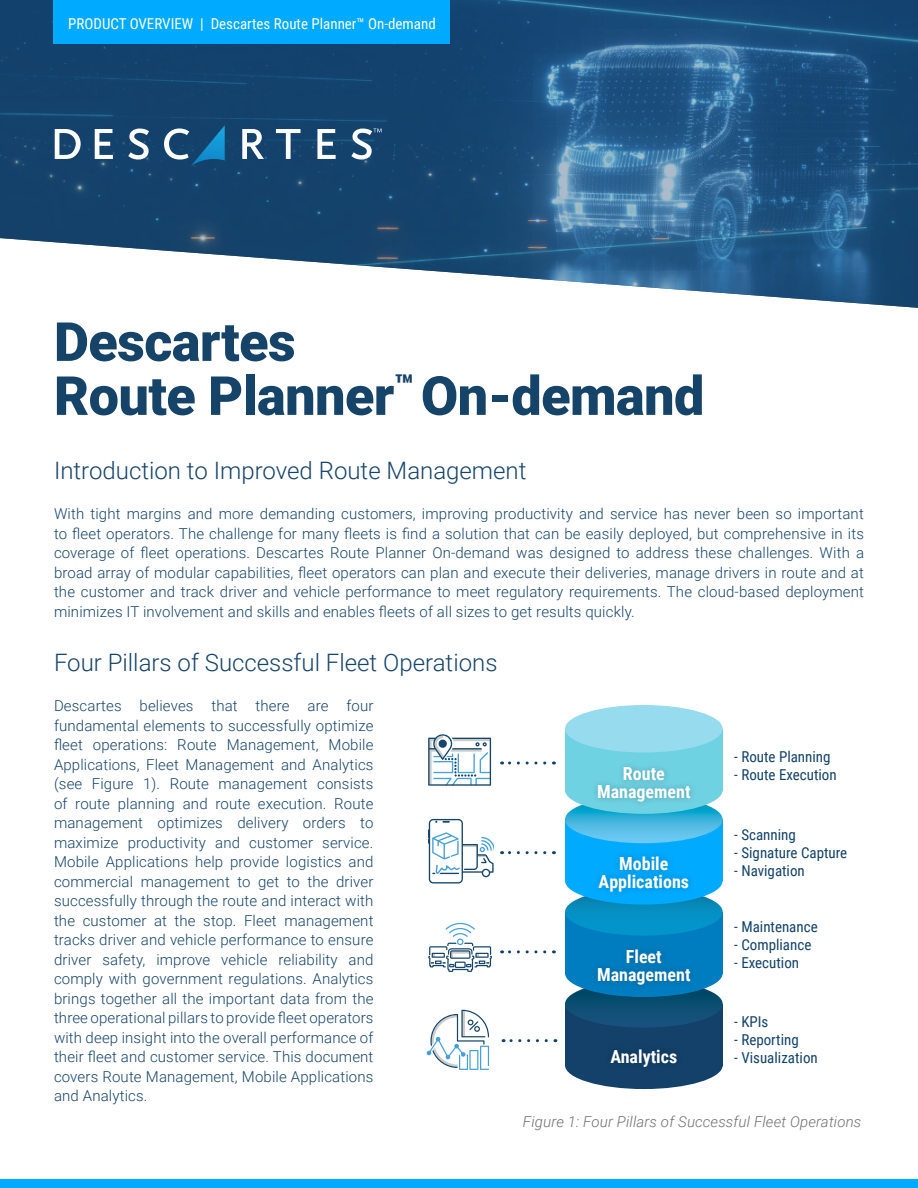
<style>
.page{position:relative;width:918px;height:1188px;background:#fff}
.page>*{position:absolute;margin:0;border:0;box-sizing:border-box;transform-origin:0 0}
.t1{font:900 54px/54px "Roboto";letter-spacing:-.01em;color:#164469}
.t2{font:300 24px "Roboto";color:#164469}
.t3{font:700 18px/18px "Roboto Condensed";color:#fff;text-align:center}
.t4{font:300 15px/19.5px "Roboto";letter-spacing:.01em;color:#164469;text-align:justify}
.t5{font:15px "Roboto Condensed";color:#124269}
.t6{font:15px "Roboto Condensed";color:#fff}
.t7{font:italic 300 15px "Roboto";letter-spacing:.01em;color:#6f7070}
</style>
<div class="page">
<div style="left:565px;top:1042px;width:158px;height:47px;background:#134169;border-radius:50%"></div>
<div style="left:565px;top:1004px;width:158px;height:62px;background:#134169"></div>
<svg style="left:565px;top:980px;width:158px;height:48px"></svg>
<img style="left:0;top:0;width:918px;height:308px">
<div style="left:53px;top:0;width:397px;height:43px;background:#0af"></div>
<div style="left:0;top:1179px;width:918px;height:9px;background:#0af"></div>
<svg style="left:95px;top:129px;width:18px;height:30px"></svg>
<svg style="left:128px;top:129px;width:21px;height:31px"></svg>
<svg style="left:164px;top:125px;width:61px;height:41px;background:#2c6690"></svg>
<svg style="left:55px;top:129px;width:26px;height:30px"></svg>
<svg style="left:242px;top:129px;width:22px;height:30px"></svg>
<svg style="left:276px;top:129px;width:25px;height:30px"></svg>
<svg style="left:317px;top:129px;width:19px;height:30px"></svg>
<svg style="left:351px;top:129px;width:31px;height:31px"></svg>
<div style="left:565px;top:950px;width:158px;height:47px;background:#007dc0;border-radius:50%"></div>
<div style="left:565px;top:912px;width:158px;height:61px;background:#007dc0"></div>
<svg style="left:565px;top:891px;width:158px;height:45px"></svg>
<div style="left:565px;top:857px;width:158px;height:48px;background:#0af;border-radius:50%"></div>
<div style="left:565px;top:819px;width:158px;height:62px;background:#0af"></div>
<svg style="left:565px;top:796px;width:158px;height:47px"></svg>
<div style="left:565px;top:766px;width:158px;height:48px;background:#6fd2e3;border-radius:50%"></div>
<div style="left:565px;top:729px;width:158px;height:61px;background:#6fd2e3"></div>
<div style="left:565px;top:705px;width:158px;height:48px;background:#97dbee;border-radius:50%"></div>
<svg style="left:428px;top:819px;width:66px;height:65px"></svg>
<svg style="left:428px;top:734px;width:63px;height:52px"></svg>
<svg style="left:428px;top:923px;width:64px;height:49px"></svg>
<svg style="left:427px;top:1010px;width:62px;height:60px"></svg>
<div style="left:591px;top:760px;width:106px;height:49px;background:#000;opacity:.25"></div>
<div style="left:591px;top:942px;width:106px;height:50px;background:#000;opacity:.25"></div>
<div style="left:592px;top:849px;width:103px;height:49px;background:#000;opacity:.25"></div>
<svg style="left:502px;top:762px;width:43px;height:3px"></svg>
<svg style="left:502px;top:851px;width:43px;height:3px"></svg>
<svg style="left:502px;top:950px;width:43px;height:3px"></svg>
<svg style="left:503px;top:1039px;width:43px;height:3px"></svg>
<p class="t6" style="left:68px;top:14px;width:369px">PRODUCT OVERVIEW | Descartes Route Planner™ On-demand</p>
<h1 class="t1" style="left:54px;top:313px;width:652px">Descartes<br>Route Planner<sup>™</sup> On-demand</h1>
<h2 class="t2" style="left:54px;top:454px;width:474px">Introduction to Improved Route Management</h2>
<p class="t4" style="left:54px;top:504px;width:812px">With tight margins and more demanding customers, improving productivity and service has never been so important to fleet operators. The challenge for many fleets is find a solution that can be easily deployed, but comprehensive in its coverage of fleet operations. Descartes Route Planner On-demand was designed to address these challenges. With a broad array of modular capabilities, fleet operators can plan and execute their deliveries, manage drivers in route and at the customer and track driver and vehicle performance to meet regulatory requirements. The cloud-based deployment minimizes IT involvement and skills and enables fleets of all sizes to get results quickly.</p>
<h2 class="t2" style="left:54px;top:645px;width:445px">Four Pillars of Successful Fleet Operations</h2>
<p class="t4" style="left:54px;top:695px;width:321px">Descartes believes that there are four fundamental elements to successfully optimize fleet operations: Route Management, Mobile Applications, Fleet Management and Analytics (see Figure 1). Route management consists of route planning and route execution. Route management optimizes delivery orders to maximize productivity and customer service.<br>Mobile Applications help provide logistics and commercial management to get to the driver successfully through the route and interact with the customer at the stop. Fleet management tracks driver and vehicle performance to ensure driver safety, improve vehicle reliability and comply with government regulations. Analytics brings together all the important data from the three operational pillars to provide fleet operators with deep insight into the overall performance of their fleet and customer service. This document covers Route Management, Mobile Applications and Analytics.</p>
<p class="t7" style="left:523px;top:1112px;width:340px">Figure 1: Four Pillars of Successful Fleet Operations</p>
<p class="t5" style="left:734px;top:746px;width:98px">- Route Planning</p>
<p class="t5" style="left:734px;top:764px;width:104px">- Route Execution</p>
<p class="t3" style="left:597px;top:764px;width:95px">Route<br>Management</p>
<p class="t5" style="left:734px;top:824px;width:63px">- Scanning</p>
<p class="t5" style="left:734px;top:842px;width:114px">- Signature Capture</p>
<p class="t5" style="left:734px;top:860px;width:72px">- Navigation</p>
<p class="t3" style="left:599px;top:854px;width:92px">Mobile<br>Applications</p>
<p class="t5" style="left:734px;top:916px;width:85px">- Maintenance</p>
<p class="t5" style="left:734px;top:934px;width:79px">- Compliance</p>
<p class="t5" style="left:734px;top:952px;width:66px">- Execution</p>
<p class="t3" style="left:597px;top:947px;width:95px">Fleet<br>Management</p>
<p class="t5" style="left:734px;top:1011px;width:36px">- KPIs</p>
<p class="t5" style="left:734px;top:1029px;width:66px">- Reporting</p>
<p class="t5" style="left:734px;top:1047px;width:85px">- Visualization</p>
<p class="t3" style="left:610px;top:1046px;width:68px">Analytics</p>
</div>
